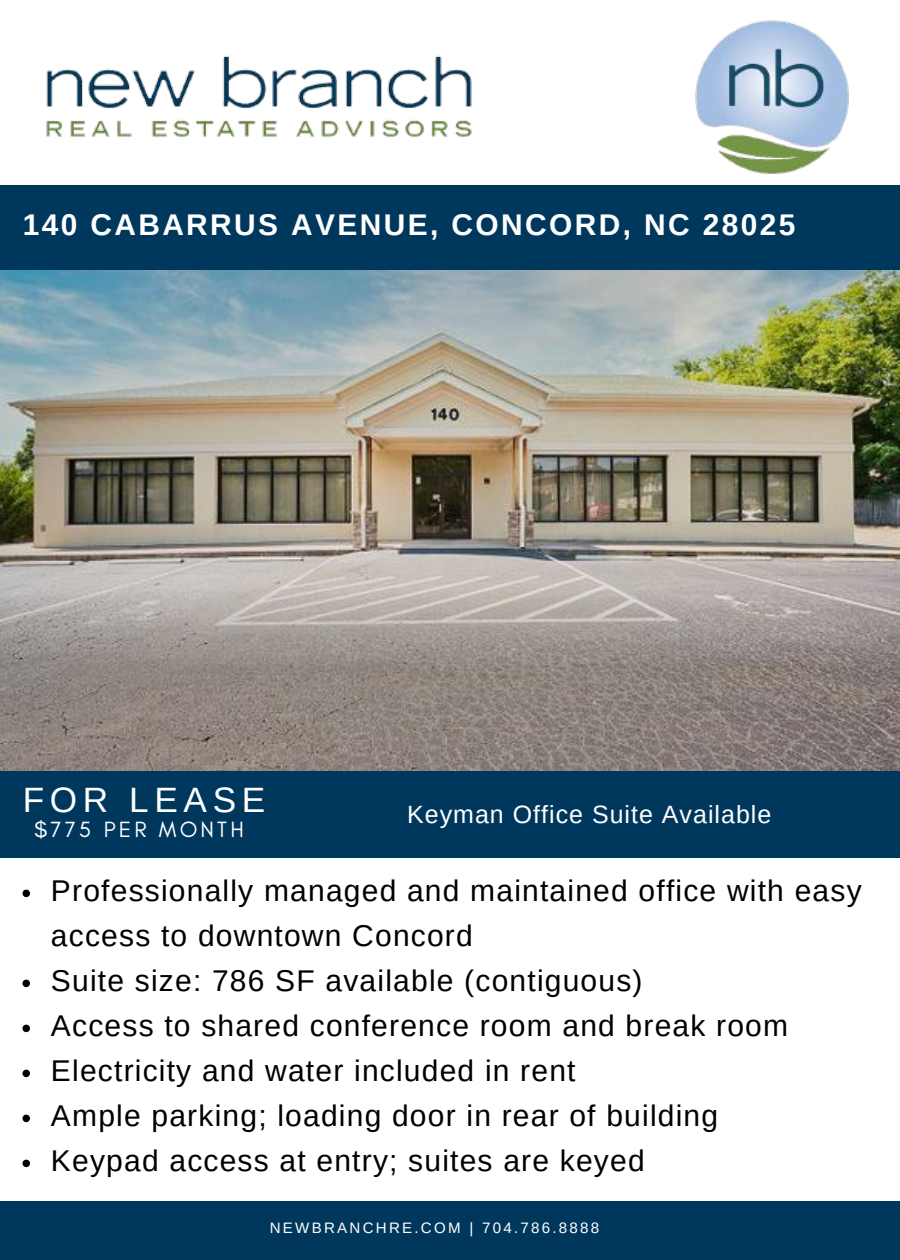
<style>
.page{position:relative;width:900px;height:1260px;background:#fff}
.page>*{position:absolute;margin:0;border:0;box-sizing:border-box;transform-origin:0 0}
.t1{font:35.25px "Arimo";letter-spacing:.16em;color:#fff}
.t2{font:30px/45px "Arimo";letter-spacing:.04em;color:#000}
.t3{font:700 30px "Arimo";letter-spacing:.08em;color:#fff}
.t4{font:25px "Arimo";letter-spacing:.04em;color:#fff}
.t5{font:22.5px "Glacial Indifference";letter-spacing:.14em;color:#fff}
.t6{font:15px "Arimo";letter-spacing:.15em;color:#fff}
</style>
<div class="page">
<div style="left:0;top:1201px;width:900px;height:59px;background:#00385d"></div>
<div style="left:0;top:770px;width:900px;height:87px;background:#00385d"></div>
<img style="left:695px;top:20px;width:154px;height:154px">
<img style="left:46px;top:55px;width:426px;height:82px">
<div style="left:0;top:185px;width:900px;height:86px;background:#00385d"></div>
<img style="left:0;top:270px;width:900px;height:501px">
<svg style="left:22px;top:890px;width:8px;height:7px"></svg>
<svg style="left:22px;top:980px;width:8px;height:7px"></svg>
<svg style="left:22px;top:1025px;width:8px;height:7px"></svg>
<svg style="left:22px;top:1070px;width:8px;height:7px"></svg>
<svg style="left:22px;top:1115px;width:8px;height:7px"></svg>
<svg style="left:22px;top:1160px;width:8px;height:7px"></svg>
<p class="t3" style="left:23px;top:208px;width:774px">140 CABARRUS AVENUE, CONCORD, NC 28025</p>
<p class="t1" style="left:23px;top:780px;width:244px">FOR LEASE</p>
<p class="t5" style="left:34px;top:815px;width:211px">$775 PER MONTH</p>
<p class="t4" style="left:407px;top:800px;width:366px">Keyman Office Suite Available</p>
<p class="t2" style="left:51px;top:868px;width:812px">Professionally managed and maintained office with easy access to downtown Concord<br>Suite size: 786 SF available (contiguous)<br>Access to shared conference room and break room Electricity and water included in rent<br>Ample parking; loading door in rear of building<br>Keypad access at entry; suites are keyed</p>
<p class="t6" style="left:270px;top:1220px;width:331px">NEWBRANCHRE.COM | 704.786.8888</p>
</div>
